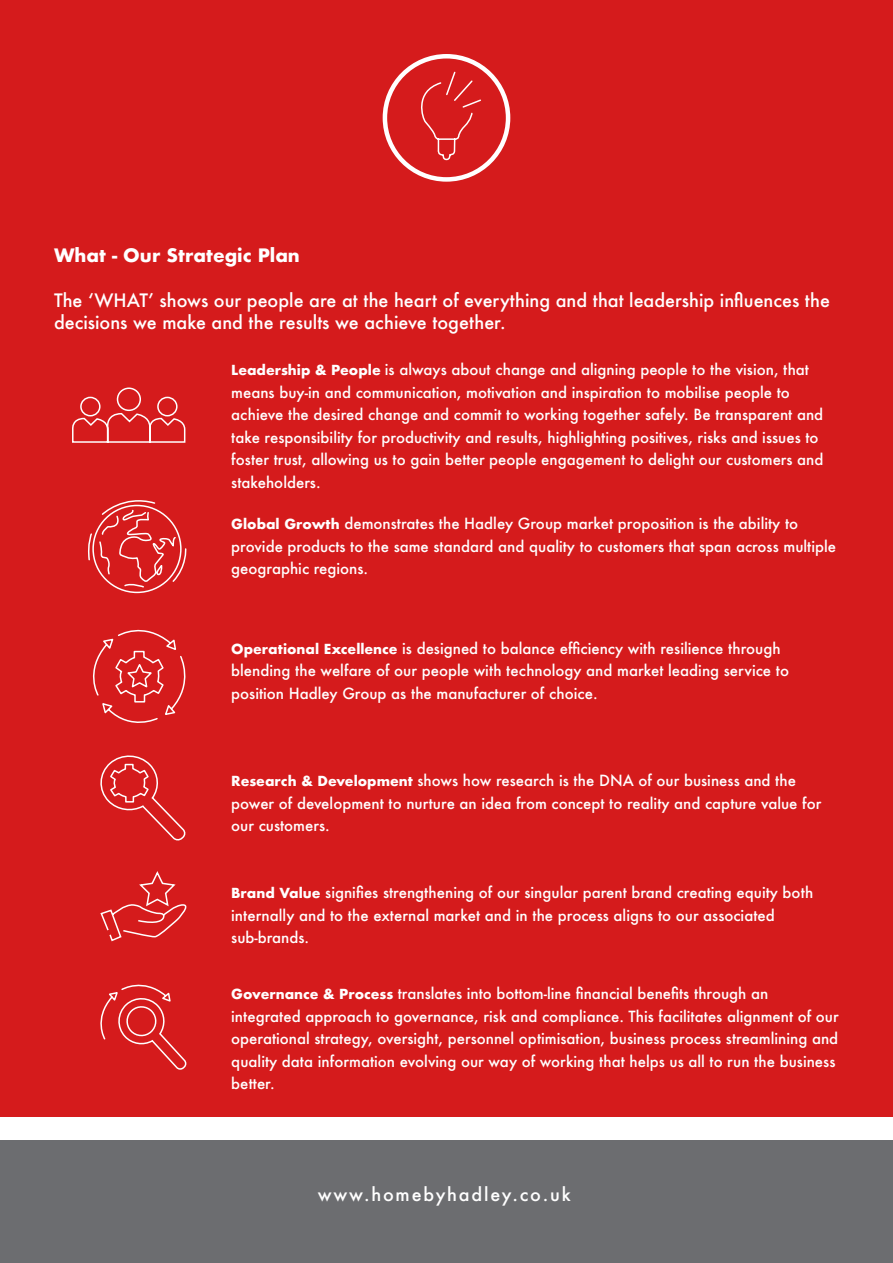
<style>
.page{position:relative;width:893px;height:1263px;background:#fff}
.page>*{position:absolute;margin:0;border:0;box-sizing:border-box;transform-origin:0 0}
.t1{font:500 18px/22.5px "Futura";color:#fff}
.t2{font:500 18px "Futura";letter-spacing:.1em;color:#fff}
.t3{font:700 18px "Futura";color:#fff}
.t4{font:500 15px/22.5px "Futura";color:#fff}
.s1{font-weight:700;font-size:13.5px}
</style>
<div class="page">
<div style="left:0;top:1141px;width:893px;height:122px;background:#6c6d70"></div>
<div style="left:0;top:0;width:893px;height:1116px;background:#d51b1c"></div>
<div style="left:383px;top:54px;width:127px;height:128px;border:4px solid #fff;border-radius:50%"></div>
<svg style="left:421px;top:70px;width:61px;height:91px"></svg>
<svg style="left:72px;top:387px;width:114px;height:56px"></svg>
<svg style="left:88px;top:500px;width:99px;height:94px"></svg>
<svg style="left:93px;top:629px;width:93px;height:94px"></svg>
<svg style="left:100px;top:755px;width:86px;height:86px"></svg>
<svg style="left:100px;top:871px;width:87px;height:71px"></svg>
<svg style="left:100px;top:984px;width:87px;height:86px"></svg>
<p class="t3" style="left:54px;top:242px;width:247px">What - Our Strategic Plan</p>
<p class="t1" style="left:54px;top:288px;width:777px">The ‘WHAT’ shows our people are at the heart of everything and that leadership influences the decisions we make and the results we achieve together.</p>
<p class="t4" style="left:231px;top:358px;width:594px"><span class="s1">Leadership &amp; People</span> is always about change and aligning people to the vision, that means buy-in and communication, motivation and inspiration to mobilise people to achieve the desired change and commit to working together safely. Be transparent and take responsibility for productivity and results, highlighting positives, risks and issues to foster trust, allowing us to gain better people engagement to delight our customers and stakeholders.</p>
<p class="t4" style="left:231px;top:512px;width:606px"><span class="s1">Global Growth</span> demonstrates the Hadley Group market proposition is the ability to provide products to the same standard and quality to customers that span across multiple geographic regions.</p>
<p class="t4" style="left:231px;top:636px;width:559px"><span class="s1">Operational Excellence</span> is designed to balance efficiency with resilience through blending the welfare of our people with technology and market leading service to position Hadley Group as the manufacturer of choice.</p>
<p class="t4" style="left:231px;top:769px;width:592px"><span class="s1">Research &amp; Development</span> shows how research is the DNA of our business and the power of development to nurture an idea from concept to reality and capture value for our customers.</p>
<p class="t4" style="left:231px;top:881px;width:584px"><span class="s1">Brand Value</span> signifies strengthening of our singular parent brand creating equity both internally and to the external market and in the process aligns to our associated sub-brands.</p>
<p class="t4" style="left:231px;top:982px;width:609px"><span class="s1">Governance &amp; Process</span> translates into bottom-line financial benefits through an integrated approach to governance, risk and compliance. This facilitates alignment of our operational strategy, oversight, personnel optimisation, business process streamlining and quality data information evolving our way of working that helps us all to run the business better.</p>
<p class="t2" style="left:318px;top:1182px;width:254px">www.homebyhadley.co.uk</p>
</div>
